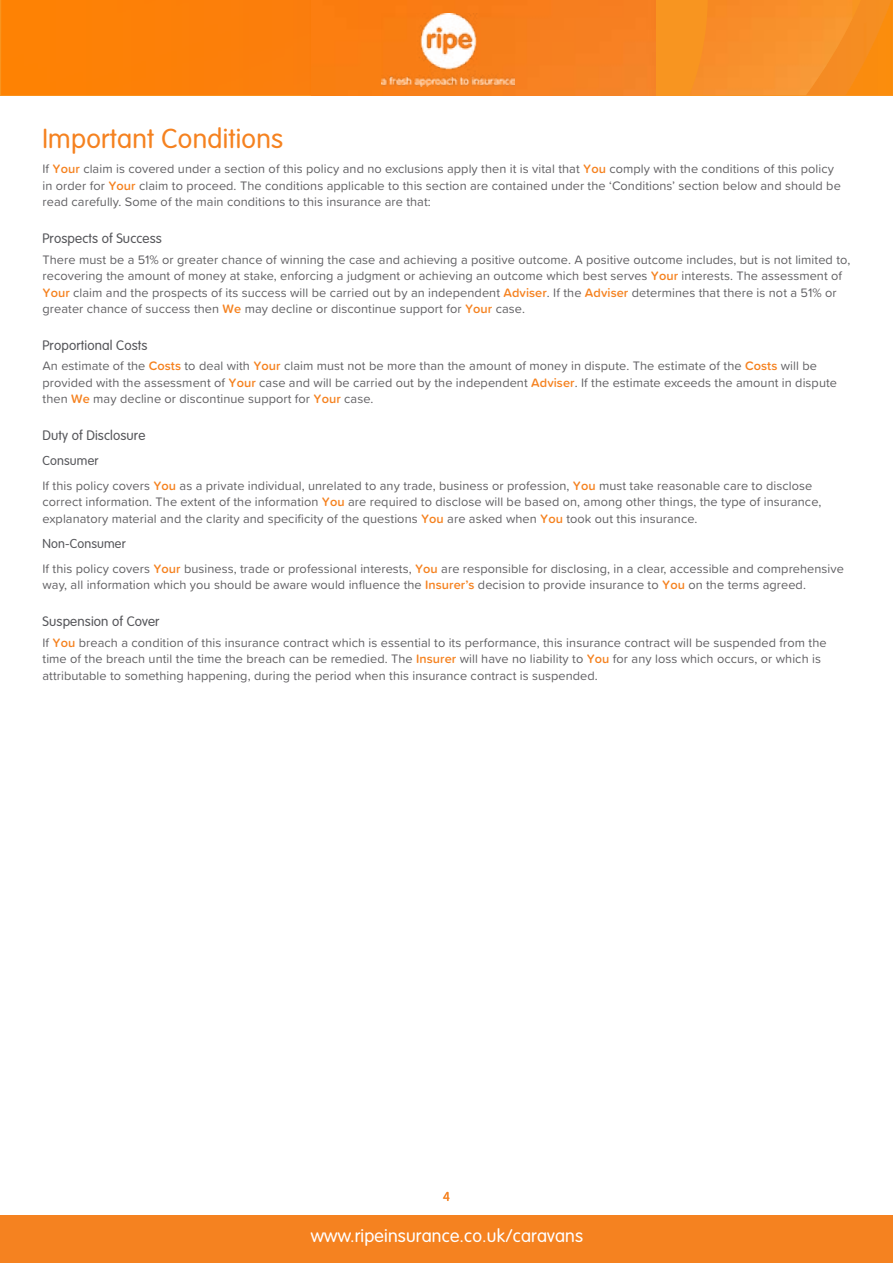
<style>
.page{position:relative;width:893px;height:1263px;background:#fff}
.page>*{position:absolute;margin:0;border:0;box-sizing:border-box;transform-origin:0 0}
.t1{font:300 27px "VAG Rounded Std";letter-spacing:.01em;color:#f58220}
.t2{font:300 18px "VAG Rounded Std";letter-spacing:.01em;color:#fff}
.t3{font:300 13.5px "VAG Rounded Std";letter-spacing:.01em;color:#55565a}
.t4{font:12.75px/16.5px "Proxima Soft";letter-spacing:.005em;color:#626164}
.t5{font:300 12.75px "VAG Rounded Std";letter-spacing:.01em;color:#55565a}
.t6{font:300 12.75px "VAG Rounded Std";color:#f58220}
.s1{font-weight:600;color:#f58220}
</style>
<div class="page">
<svg style="left:0;top:0;width:893px;height:95px;background:#f8901a"></svg>
<img style="left:690px;top:0;width:162px;height:95px">
<img style="left:1px;top:0;width:655px;height:95px">
<div style="left:0;top:1215px;width:893px;height:48px;background:#f58220"></div>
<img style="left:382px;top:14px;width:133px;height:72px">
<h1 class="t1" style="left:43px;top:123px;width:242px">Important Conditions</h1>
<p class="t4" style="left:43px;top:160px;width:800px">If <span class="s1">Your</span> claim is covered under a section of this policy and no exclusions apply then it is vital that <span class="s1">You</span> comply with the conditions of this policy in order for <span class="s1">Your</span> claim to proceed. The conditions applicable to this section are contained under the ‘Conditions’ section below and should be read carefully. Some of the main conditions to this insurance are that:</p>
<p class="t3" style="left:43px;top:230px;width:121px">Prospects of Success</p>
<p class="t4" style="left:43px;top:250px;width:809px">There must be a 51% or greater chance of winning the case and achieving a positive outcome. A positive outcome includes, but is not limited to, recovering the amount of money at stake, enforcing a judgment or achieving an outcome which best serves <span class="s1">Your</span> interests. The assessment of <span class="s1">Your</span> claim and the prospects of its success will be carried out by an independent <span class="s1">Adviser</span>. If the <span class="s1">Adviser</span> determines that there is not a 51% or greater chance of success then <span class="s1">We</span> may decline or discontinue support for <span class="s1">Your</span> case.</p>
<p class="t3" style="left:43px;top:337px;width:107px">Proportional Costs</p>
<p class="t4" style="left:43px;top:357px;width:796px">An estimate of the <span class="s1">Costs</span> to deal with <span class="s1">Your</span> claim must not be more than the amount of money in dispute. The estimate of the <span class="s1">Costs</span> will be provided with the assessment of <span class="s1">Your</span> case and will be carried out by the independent <span class="s1">Adviser</span>. If the estimate exceeds the amount in dispute then <span class="s1">We</span> may decline or discontinue support for <span class="s1">Your</span> case.</p>
<p class="t3" style="left:43px;top:427px;width:104px">Duty of Disclosure</p>
<p class="t5" style="left:43px;top:453px;width:57px">Consumer</p>
<p class="t4" style="left:43px;top:477px;width:780px">If this policy covers <span class="s1">You</span> as a private individual, unrelated to any trade, business or profession, <span class="s1">You</span> must take reasonable care to disclose correct information. The extent of the information <span class="s1">You</span> are required to disclose will be based on, among other things, the type of insurance, explanatory material and the clarity and specificity of the questions <span class="s1">You</span> are asked when <span class="s1">You</span> took out this insurance.</p>
<p class="t5" style="left:43px;top:536px;width:85px">Non-Consumer</p>
<p class="t4" style="left:43px;top:560px;width:803px">If this policy covers <span class="s1">Your</span> business, trade or professional interests, <span class="s1">You</span> are responsible for disclosing, in a clear, accessible and comprehensive way, all information which you should be aware would influence the <span class="s1">Insurer’s</span> decision to provide insurance to <span class="s1">You</span> on the terms agreed.</p>
<p class="t3" style="left:43px;top:613px;width:119px">Suspension of Cover</p>
<p class="t4" style="left:43px;top:634px;width:786px">If <span class="s1">You</span> breach a condition of this insurance contract which is essential to its performance, this insurance contract will be suspended from the time of the breach until the time the breach can be remedied. The <span class="s1">Insurer</span> will have no liability to <span class="s1">You</span> for any loss which occurs, or which is attributable to something happening, during the period when this insurance contract is suspended.</p>
<p class="t6" style="left:443px;top:1189px;width:8px">4</p>
<h2 class="t2" style="left:311px;top:1225px;width:274px">www.ripeinsurance.co.uk/caravans</h2>
</div>
